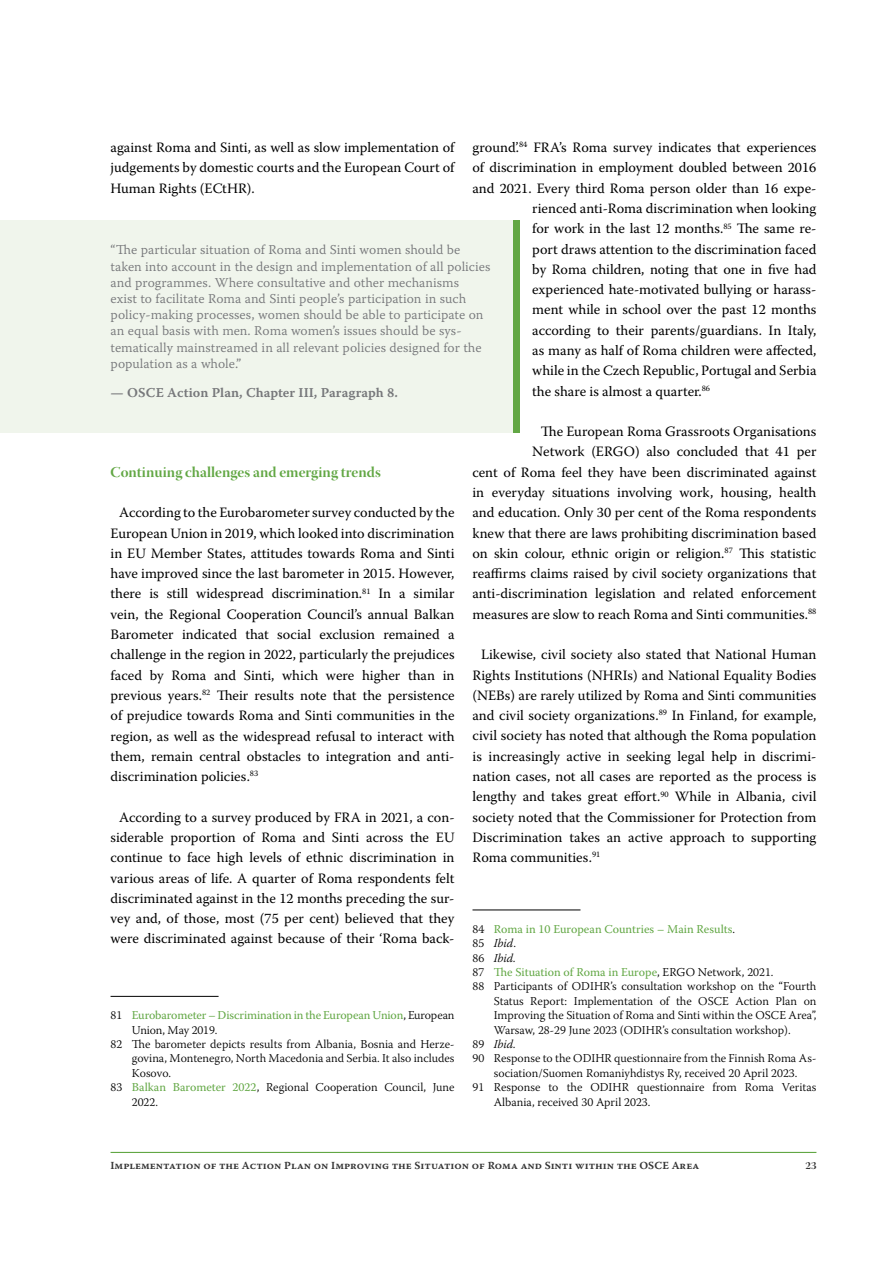
<style>
.page{position:relative;width:893px;height:1263px;background:#fff}
.page>*{position:absolute;margin:0;border:0;box-sizing:border-box;transform-origin:0 0}
.t1{font:15px "Warnock Pro Bold Disp";color:#62a744}
.t2{font:14.25px/20.2px "Warnock Pro";color:#000;text-align:justify}
.t3{font:13.5px/16.2px "Warnock Pro Light Capt";color:#77787b}
.t4{font:13.5px "Warnock Pro Semibold Capt";color:#77787b}
.t5{font:300 12px "Warnock Pro";color:#000}
.t6{font:12px "Warnock Pro";letter-spacing:-.005em;color:#62a744}
.t7{font:italic 300 12px "Warnock Pro";color:#000}
.t8{font:10.8px "Warnock Pro Semibold Capt";color:#333}
.t9{font:10.65px "Warnock Pro Bold Disp";color:#333}
.s1{font-weight:300;color:#000}
.s2{font-style:normal}
.s3{font-weight:400;color:#62a744}
</style>
<div class="page">
<hr style="left:111px;top:1152px;width:705px;height:1px;background:#62a744">
<hr style="left:472px;top:909px;width:108px;height:1px;background:#000">
<hr style="left:111px;top:996px;width:108px;height:1px;background:#000">
<div style="left:0;top:221px;width:519px;height:212px;background:#f0f5ec"></div>
<div style="left:513px;top:221px;width:6px;height:212px;background:#62a744"></div>
<p class="t2" style="left:472px;top:137px;width:345px">ground’.<sup>84</sup> FRA’s Roma survey indicates that experiences</p>
<p class="t2" style="left:472px;top:157px;width:345px">of discrimination in employment doubled between 2016</p>
<p class="t2" style="left:472px;top:178px;width:345px">and 2021. Every third Roma person older than 16 expe-</p>
<p class="t2" style="left:532px;top:198px;width:286px">rienced anti-Roma discrimination when looking</p>
<p class="t2" style="left:532px;top:218px;width:286px">for work in the last 12 months.<sup>85</sup> The same re-</p>
<p class="t2" style="left:532px;top:238px;width:286px">port draws attention to the discrimination faced</p>
<p class="t2" style="left:532px;top:259px;width:286px">by Roma children, noting that one in five had</p>
<p class="t2" style="left:532px;top:279px;width:286px">experienced hate-motivated bullying or harass-</p>
<p class="t2" style="left:532px;top:299px;width:286px">ment while in school over the past 12 months</p>
<p class="t2" style="left:532px;top:320px;width:286px">according to their parents/guardians. In Italy,</p>
<p class="t2" style="left:532px;top:340px;width:286px">as many as half of Roma children were affected,</p>
<p class="t2" style="left:532px;top:360px;width:286px">while in the Czech Republic, Portugal and Serbia</p>
<p class="t2" style="left:532px;top:381px;width:179px">the share is almost a quarter.<sup>86</sup></p>
<p class="t2" style="left:472px;top:421px;width:345px;text-align:right">The European Roma Grassroots Organisations<br>Network (ERGO) also concluded that 41 per<br>cent of Roma feel they have been discriminated against in everyday situations involving work, housing, health and education. Only 30 per cent of the Roma respondents knew that there are laws prohibiting discrimination based on skin colour, ethnic origin or religion.<sup>87</sup> This statistic reaffirms claims raised by civil society organizations that anti-discrimination legislation and related enforcement measures are slow to reach Roma and Sinti communities.<sup>88</sup></p>
<p class="t2" style="left:472px;top:644px;width:345px;text-indent:9px">Likewise, civil society also stated that National Human Rights Institutions (NHRIs) and National Equality Bodies (NEBs) are rarely utilized by Roma and Sinti communities and civil society organizations.<sup>89</sup> In Finland, for example, civil society has noted that although the Roma population is increasingly active in seeking legal help in discrimi&shy;nation cases, not all cases are reported as the process is lengthy and takes great effort.<sup>90</sup> While in Albania, civil society noted that the Commissioner for Protection from Discrimination takes an active approach to supporting Roma communities.<sup>91</sup></p>
<p class="t2" style="left:111px;top:137px;width:345px">against Roma and Sinti, as well as slow implementation of judgements by domestic courts and the European Court of Human Rights (ECtHR).</p>
<p class="t3" style="left:111px;top:242px;width:381px">“The particular situation of Roma and Sinti women should be taken into account in the design and implementation of all policies and programmes. Where consultative and other mechanisms<br>exist to facilitate Roma and Sinti people’s participation in such policy-making processes, women should be able to participate on an equal basis with men. Roma women’s issues should be sys&shy;tematically mainstreamed in all relevant policies designed for the population as a whole.”</p>
<p class="t4" style="left:111px;top:384px;width:289px">— OSCE Action Plan, Chapter III, Paragraph 8.</p>
<p class="t1" style="left:111px;top:463px;width:272px">Continuing challenges and emerging trends</p>
<p class="t2" style="left:111px;top:502px;width:345px;text-indent:9px">According to the Eurobarometer survey conducted by the European Union in 2019, which looked into discrimination in EU Member States, attitudes towards Roma and Sinti have improved since the last barometer in 2015. However, there is still widespread discrimination.<sup>81</sup> In a similar vein, the Regional Cooperation Council’s annual Balkan Barometer indicated that social exclusion remained a challenge in the region in 2022, particularly the prejudices faced by Roma and Sinti, which were higher than in previous years.<sup>82</sup> Their results note that the persistence of prejudice towards Roma and Sinti communities in the region, as well as the widespread refusal to interact with them, remain central obstacles to integration and anti&shy;discrimination policies.<sup>83</sup></p>
<p class="t2" style="left:111px;top:806px;width:345px;text-align:center">According to a survey produced by FRA in 2021, a con&shy;siderable proportion of Roma and Sinti across the EU continue to face high levels of ethnic discrimination in various areas of life. A quarter of Roma respondents felt discriminated against in the 12 months preceding the sur&shy;vey and, of those, most (75 per cent) believed that they were discriminated against because of their ‘Roma back-</p>
<p class="t6" style="left:472px;top:922px;width:264px"><span class="s1">84</span> Roma in 10 European Countries – Main Results<span class="s1">.</span></p>
<p class="t7" style="left:472px;top:936px;width:45px"><span class="s2">85</span> Ibid<span class="s2">.</span></p>
<p class="t7" style="left:472px;top:950px;width:45px"><span class="s2">86</span> Ibid.</p>
<p class="t6" style="left:472px;top:965px;width:303px"><span class="s1">87</span> The Situation of Roma in Europe<span class="s1">, ERGO Network, 2021.</span></p>
<p class="t5" style="left:472px;top:979px;width:345px">88 Participants of ODIHR’s consultation workshop on the “Fourth</p>
<p class="t5" style="left:494px;top:994px;width:324px">Status Report: Implementation of the OSCE Action Plan on</p>
<p class="t5" style="left:494px;top:1008px;width:324px">Improving the Situation of Roma and Sinti within the OSCE Area”,</p>
<p class="t5" style="left:494px;top:1022px;width:298px">Warsaw, 28-29 June 2023 (ODIHR’s consultation workshop).</p>
<p class="t7" style="left:472px;top:1037px;width:45px"><span class="s2">89</span> Ibid.</p>
<p class="t5" style="left:472px;top:1051px;width:345px">90 Response to the ODIHR questionnaire from the Finnish Roma As-</p>
<p class="t5" style="left:494px;top:1066px;width:305px">sociation/Suomen Romaniyhdistys Ry, received 20 April 2023.</p>
<p class="t5" style="left:472px;top:1080px;width:345px">91 Response to the ODIHR questionnaire from Roma Veritas</p>
<p class="t5" style="left:494px;top:1094px;width:158px">Albania, received 30 April 2023.</p>
<p class="t6" style="left:111px;top:1008px;width:345px"><span class="s1">81</span> Eurobarometer – Discrimination in the European Union<span class="s1">, European</span></p>
<p class="t5" style="left:132px;top:1022px;width:87px">Union, May 2019.</p>
<p class="t5" style="left:111px;top:1037px;width:345px">82 The barometer depicts results from Albania, Bosnia and Herze-</p>
<p class="t5" style="left:132px;top:1051px;width:324px">govina, Montenegro, North Macedonia and Serbia. It also includes</p>
<p class="t5" style="left:132px;top:1066px;width:41px">Kosovo.</p>
<p class="t5" style="left:111px;top:1080px;width:345px">83 <span class="s3">Balkan Barometer 2022</span>, Regional Cooperation Council, June</p>
<p class="t5" style="left:132px;top:1094px;width:28px">2022.</p>
<p class="t8" style="left:111px;top:1159px;width:590px">Implementation of the Action Plan on Improving the Situation of Roma and Sinti within the OSCE Area</p>
<p class="t9" style="left:806px;top:1159px;width:12px">23</p>
</div>
